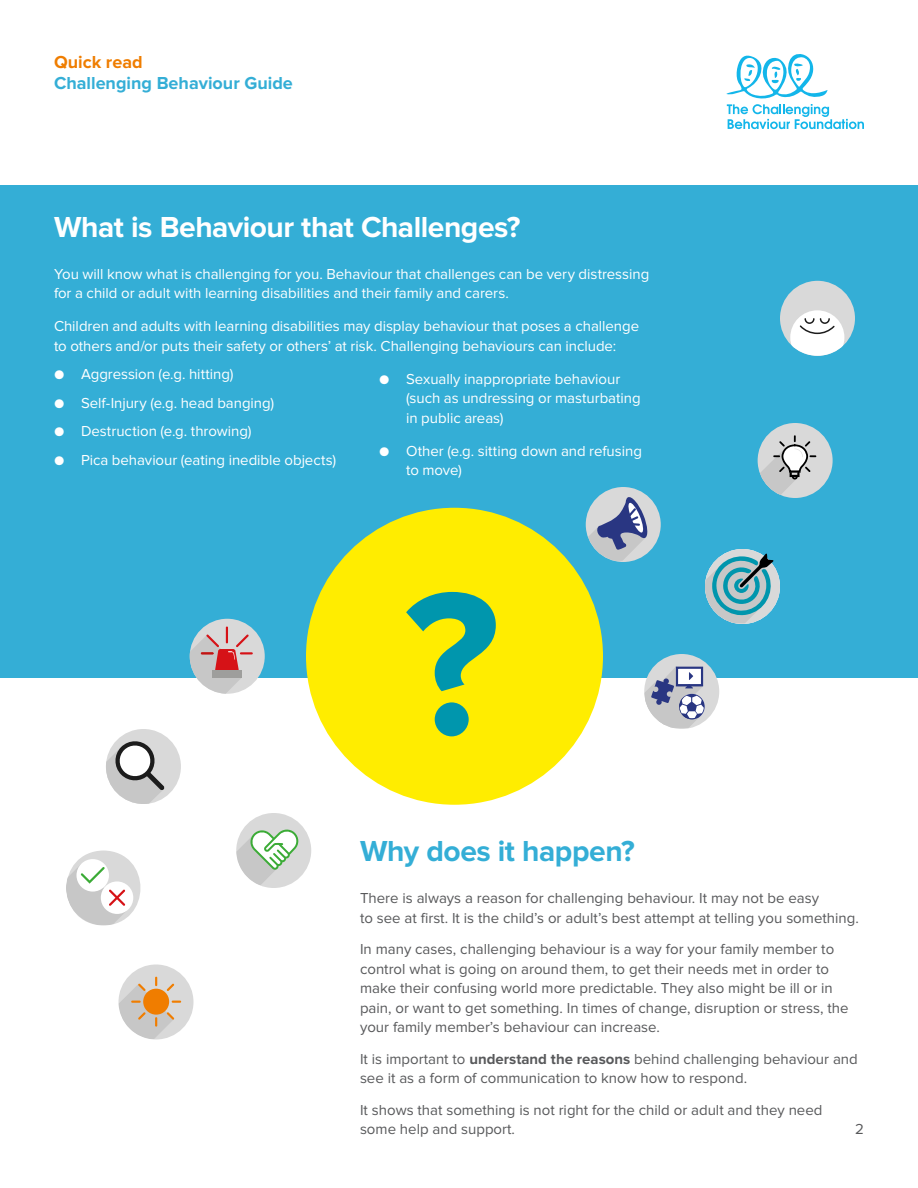
<style>
.page{position:relative;width:918px;height:1188px;background:#fff}
.page>*{position:absolute;margin:0;border:0;box-sizing:border-box;transform-origin:0 0}
.Bullet_White{font:700 210px "Proxima Nova";color:#0096ad}
.Sidebar_Heading_Gree{font:700 30px "Proxima Nova";letter-spacing:-.015em;color:#fff}
.Subhead3_Indigo{font:700 30px "Proxima Nova";letter-spacing:-.015em;color:#34aed6}
.Confidentiality{font:700 18px/21px "Proxima Nova";color:#34aed6}
.Body{font:15px/19.5px "Proxima Nova";color:#58595b}
.Sidebar_Bullet_White{font:15px/19.5px "Proxima Nova";letter-spacing:-.005em;color:#fff}
.s1{color:#ef7d00}
.s2{font-weight:700}
</style>
<div class="page">
<svg style="left:726px;top:54px;width:138px;height:75px"></svg>
<div style="left:0;top:185px;width:918px;height:493px;background:#34aed6"></div>
<div style="left:306px;top:508px;width:297px;height:297px;background:#ffed00;border-radius:50%"></div>
<div style="left:106px;top:729px;width:75px;height:75px;background:#d9d9d9;border-radius:50%"></div>
<svg style="left:106px;top:739px;width:59px;height:65px"></svg>
<div style="left:118px;top:964px;width:76px;height:76px;background:#d9d9d9;border-radius:50%"></div>
<svg style="left:119px;top:977px;width:62px;height:62px"></svg>
<svg style="left:66px;top:850px;width:75px;height:76px"></svg>
<div style="left:190px;top:619px;width:75px;height:75px;background:#d9d9d9;border-radius:50%"></div>
<svg style="left:190px;top:627px;width:63px;height:67px"></svg>
<div style="left:236px;top:813px;width:75px;height:75px;background:#d9d9d9;border-radius:50%"></div>
<svg style="left:236px;top:828px;width:64px;height:58px"></svg>
<div style="left:644px;top:654px;width:75px;height:75px;background:#d9d9d9;border-radius:50%"></div>
<svg style="left:644px;top:664px;width:61px;height:64px"></svg>
<div style="left:758px;top:423px;width:75px;height:75px;background:#d9d9d9;border-radius:50%"></div>
<svg style="left:759px;top:435px;width:57px;height:60px"></svg>
<div style="left:586px;top:487px;width:75px;height:75px;background:#d9d9d9;border-radius:50%"></div>
<svg style="left:588px;top:496px;width:61px;height:65px"></svg>
<div style="left:705px;top:549px;width:75px;height:75px;background:#d9d9d9;border-radius:50%"></div>
<svg style="left:705px;top:553px;width:70px;height:70px"></svg>
<div style="left:780px;top:281px;width:75px;height:75px;background:#d9d9d9;border-radius:50%"></div>
<svg style="left:790px;top:310px;width:54px;height:46px"></svg>
<p class="Confidentiality" style="left:54px;top:52px;width:240px"><span class="s1">Quick read<br></span>Challenging Behaviour Guide</p>
<p class="Sidebar_Heading_Gree" style="left:54px;top:209px;width:468px">What is Behaviour that Challenges?</p>
<p class="Sidebar_Bullet_White" style="left:54px;top:264px;width:597px">You will know what is challenging for you. Behaviour that challenges can be very distressing for a child or adult with learning disabilities and their family and carers.</p>
<p class="Sidebar_Bullet_White" style="left:54px;top:317px;width:587px">Children and adults with learning disabilities may display behaviour that poses a challenge to others and/or puts their safety or others’ at risk. Challenging behaviours can include:</p>
<p class="Sidebar_Bullet_White" style="left:54px;top:365px;width:181px">● Aggression (e.g. hitting)</p>
<p class="Sidebar_Bullet_White" style="left:54px;top:393px;width:222px">● Self-Injury (e.g. head banging)</p>
<p class="Sidebar_Bullet_White" style="left:54px;top:422px;width:199px">● Destruction (e.g. throwing)</p>
<p class="Sidebar_Bullet_White" style="left:54px;top:450px;width:284px">● Pica behaviour (eating inedible objects)</p>
<p class="Sidebar_Bullet_White" style="left:406px;top:369px;width:236px;text-indent:-27px">● Sexually inappropriate behaviour (such as undressing or masturbating in public areas)</p>
<p class="Sidebar_Bullet_White" style="left:406px;top:441px;width:237px;text-indent:-27px">● Other (e.g. sitting down and refusing to move)</p>
<p class="Bullet_White" style="left:404px;top:543px;width:97px">?</p>
<p class="Subhead3_Indigo" style="left:360px;top:834px;width:276px">Why does it happen?</p>
<p class="Body" style="left:360px;top:888px;width:500px">There is always a reason for challenging behaviour. It may not be easy<br>to see at first. It is the child’s or adult’s best attempt at telling you something.</p>
<p class="Body" style="left:360px;top:939px;width:490px">In many cases, challenging behaviour is a way for your family member to control what is going on around them, to get their needs met in order to make their confusing world more predictable. They also might be ill or in pain, or want to get something. In times of change, disruption or stress, the your family member’s behaviour can increase.</p>
<p class="Body" style="left:360px;top:1049px;width:499px">It is important to <span class="s2">understand the reasons</span> behind challenging behaviour and see it as a form of communication to know how to respond.</p>
<p class="Body" style="left:360px;top:1100px;width:464px">It shows that something is not right for the child or adult and they need some help and support.</p>
<p class="Body" style="left:855px;top:1119px;width:10px">2</p>
</div>
